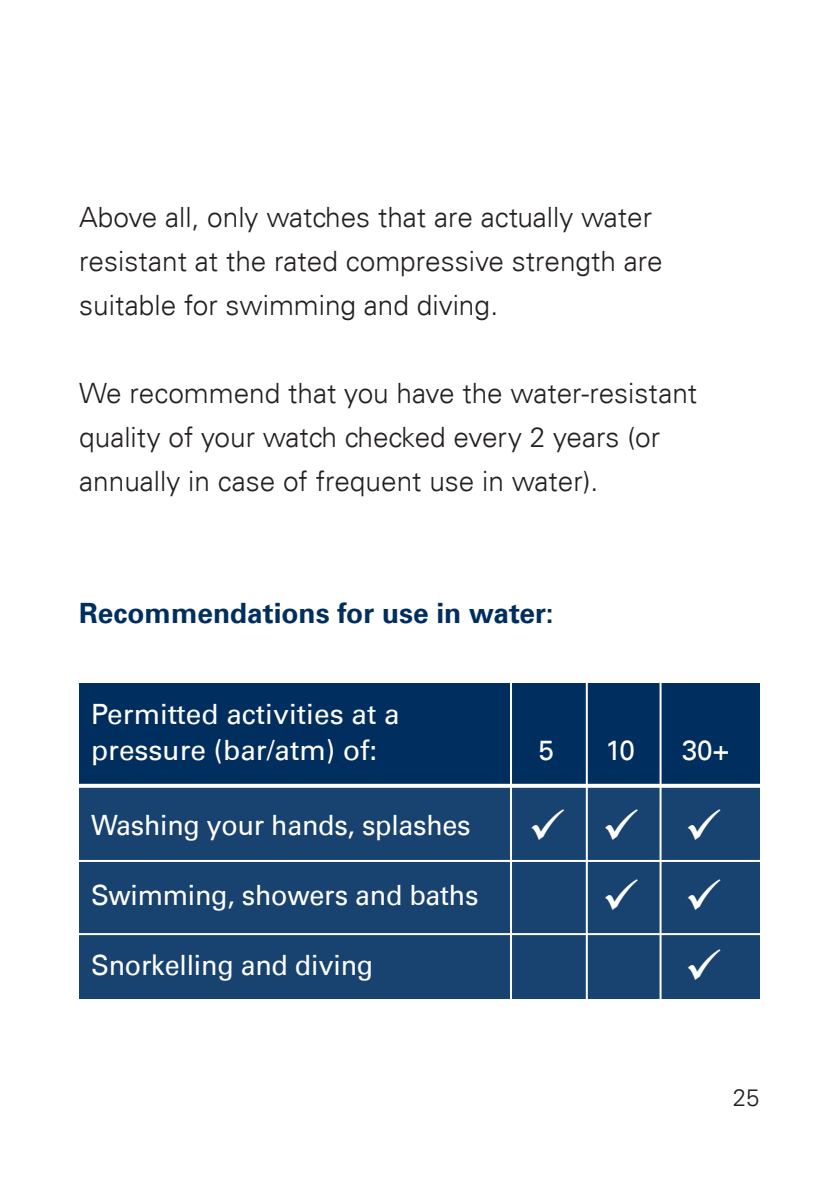
<style>
.page{position:relative;width:840px;height:1194px;background:#fff}
.page>*{position:absolute;margin:0;border:0;box-sizing:border-box;transform-origin:0 0}
.t1{font:300 28px/44px "Univers LT";color:#231f20}
.t2{font:28px "Univers LT";letter-spacing:-.01em;color:#fff;scale:.96 1}
.t3{font:28px/36px "Univers LT";letter-spacing:-.01em;color:#fff}
.t4{font:700 28px "Univers LT";color:#002e5e}
.t5{font:300 24px "Univers LT";color:#231f20}
</style>
<div class="page">
<div style="left:80px;top:766px;width:680px;height:232px;background:#18426f"></div>
<div style="left:80px;top:684px;width:680px;height:102px;background:#002e5e"></div>
<hr style="left:74px;top:933px;width:692px;height:2px;background:#fff">
<hr style="left:75px;top:860px;width:692px;height:2px;background:#fff">
<svg style="left:79px;top:784px;width:681px;height:4px;background:#f3f5f7"></svg>
<hr style="left:510px;top:679px;width:2px;height:329px;background:#fff">
<hr style="left:586px;top:679px;width:2px;height:329px;background:#fff">
<hr style="left:659px;top:680px;width:2px;height:329px;background:#fff">
<svg style="left:659px;top:879px;width:3px;height:31px"></svg>
<svg style="left:659px;top:809px;width:3px;height:31px"></svg>
<p class="t1" style="left:79px;top:195px;width:585px">Above all, only watches that are actually water resistant at the rated compressive strength are suitable for swimming and diving.</p>
<p class="t1" style="left:79px;top:371px;width:620px">We recommend that you have the water-resistant quality of your watch checked every 2 years (or annually in case of frequent use in water).</p>
<p class="t4" style="left:79px;top:597px;width:476px">Recommendations for use in water:</p>
<p class="t3" style="left:91px;top:696px;width:310px">Permitted activities at a pressure (bar/atm) of:</p>
<p class="t2" style="left:91px;top:809px;width:397px">Washing your hands, splashes</p>
<p class="t2" style="left:91px;top:879px;width:405px">Swimming, showers and baths</p>
<p class="t2" style="left:91px;top:949px;width:295px">Snorkelling and diving</p>
<p class="t3" style="left:539px;top:732px;width:17px">5</p>
<p class="t3" style="left:605px;top:732px;width:31px">10</p>
<p class="t3" style="left:682px;top:732px;width:49px">30+</p>
<p class="t5" style="left:733px;top:1083px;width:28px">25</p>
</div>
